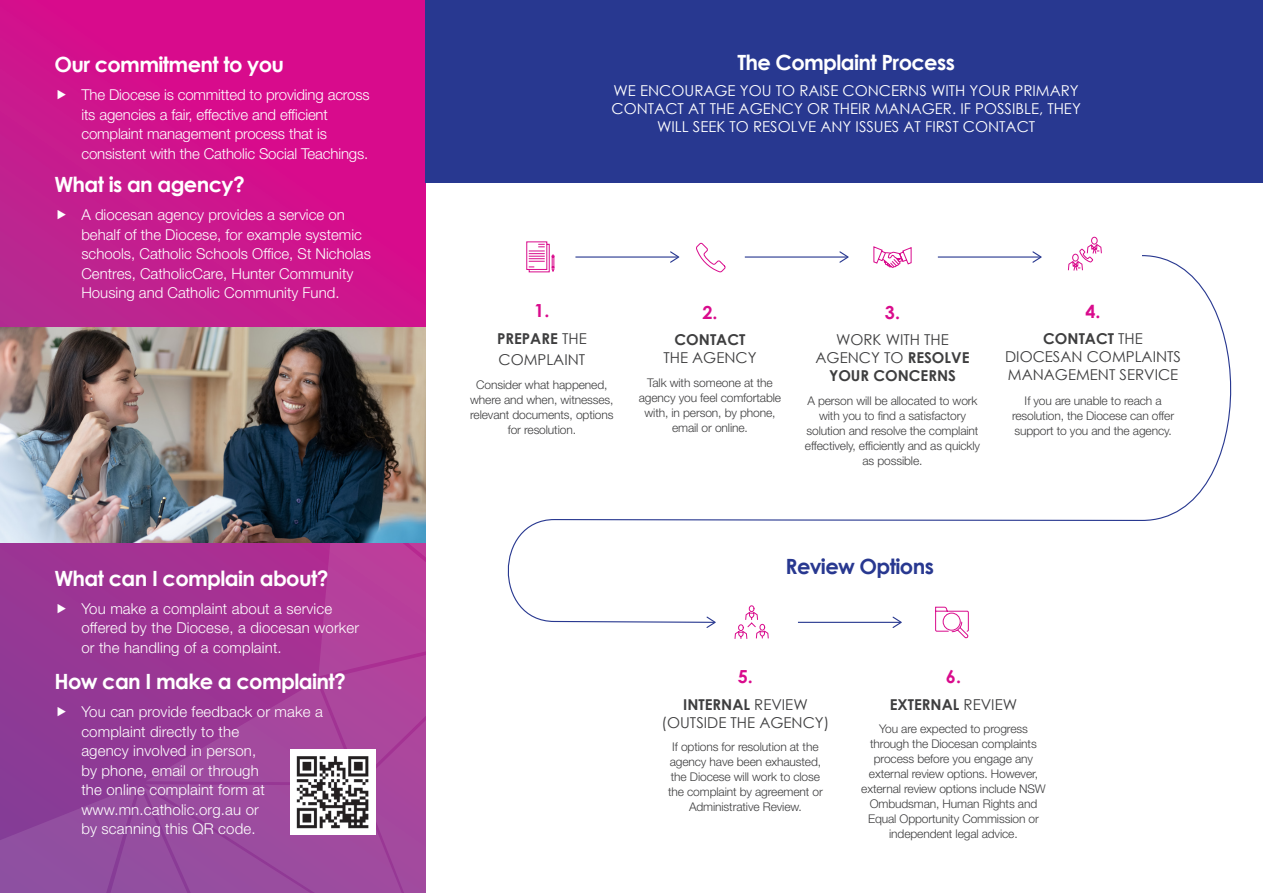
<style>
.page{position:relative;width:1263px;height:893px;background:#fff}
.page>*{position:absolute;margin:0;border:0;box-sizing:border-box;transform-origin:0 0}
.h2_white{font:700 21px "Century Gothic";letter-spacing:-.03em;color:#fff}
.h2_white-2{font:700 21px "Century Gothic";letter-spacing:-.03em;color:#283890}
.t1{font:700 18px "Century Gothic";color:#d90b8c}
.t2{font:300 15px/19.5px "Helvetica Neue LT Std";color:#fff}
.t3{font:15px/18px "Century Gothic";color:#3e3e3f;text-align:center}
.t4{font:15px/18px "Century Gothic";color:#fff;text-align:center}
.t5{font:700 15px "Century Gothic";color:#3e3e3f}
.body{font:300 12px/15px "Helvetica Neue LT Std";letter-spacing:-.01em;color:#3e3e3f;text-align:center}
.s1{font-weight:700}
.s2{font-weight:400}
</style>
<div class="page">
<svg style="left:0;top:0;width:425px;height:327px;background:#ce138d"></svg>
<div style="left:425px;top:0;width:838px;height:183px;background:#283890"></div>
<svg style="left:526px;top:241px;width:24px;height:13px"></svg>
<svg style="left:696px;top:243px;width:12px;height:11px"></svg>
<svg style="left:873px;top:246px;width:38px;height:8px"></svg>
<svg style="left:1074px;top:237px;width:28px;height:17px"></svg>
<svg style="left:734px;top:623px;width:35px;height:16px"></svg>
<svg style="left:892px;top:623px;width:9px;height:5px"></svg>
<svg style="left:507px;top:254px;width:725px;height:369px"></svg>
<svg style="left:706px;top:617px;width:10px;height:11px"></svg>
<svg style="left:935px;top:606px;width:34px;height:33px"></svg>
<img style="left:0;top:327px;width:425px;height:10px">
<svg style="left:58px;top:90px;width:8px;height:9px"></svg>
<svg style="left:58px;top:210px;width:8px;height:9px"></svg>
<img style="left:0;top:337px;width:425px;height:556px">
<p class="h2_white" style="left:54px;top:48px;width:231px">Our commitment to you</p>
<p class="t2" style="left:81px;top:85px;width:290px">The Diocese is committed to providing across its agencies a fair, effective and efficient complaint management process that is consistent with the Catholic Social Teachings.</p>
<p class="h2_white" style="left:54px;top:168px;width:192px">What is an agency?</p>
<p class="t2" style="left:81px;top:205px;width:291px">A diocesan agency provides a service on behalf of the Diocese, for example systemic schools, Catholic Schools Office, St Nicholas Centres, CatholicCare, Hunter Community Housing and Catholic Community Fund.</p>
<p class="h2_white" style="left:54px;top:562px;width:276px">What can I complain about?</p>
<p class="t2" style="left:81px;top:598px;width:279px">You make a complaint about a service offered by the Diocese, a diocesan worker or the handling of a complaint.</p>
<p class="h2_white" style="left:54px;top:665px;width:293px">How can I make a complaint?</p>
<p class="t2" style="left:81px;top:702px;width:243px">You can provide feedback or make a complaint directly to the<br>agency involved in person,<br>by phone, email or through<br>the online complaint form at www.mn.catholic.org.au or<br>by scanning this QR code.</p>
<p class="h2_white" style="left:737px;top:46px;width:219px">The Complaint Process</p>
<p class="t4" style="left:611px;top:82px;width:471px">WE ENCOURAGE YOU TO RAISE CONCERNS WITH YOUR PRIMARY<br>CONTACT AT THE AGENCY OR THEIR MANAGER. IF POSSIBLE, THEY<br>WILL SEEK TO RESOLVE ANY ISSUES AT FIRST CONTACT</p>
<p class="t1" style="left:534px;top:297px;width:17px">1.</p>
<p class="t3" style="left:497px;top:327px;width:91px;line-height:21.6px;text-align:left"><span class="s1">PREPARE</span> THE<br>COMPLAINT</p>
<p class="body" style="left:470px;top:377px;width:145px">Consider what happened, where and when, witnesses, relevant documents, options for resolution.</p>
<p class="t1" style="left:702px;top:299px;width:17px">2.</p>
<p class="t3" style="left:663px;top:331px;width:95px"><span class="s1">CONTACT<br></span>THE AGENCY</p>
<p class="body" style="left:639px;top:375px;width:144px">Talk with someone at the agency you feel comfortable with, in person, by phone, email or online.</p>
<p class="t1" style="left:885px;top:299px;width:17px">3.</p>
<p class="t3" style="left:815px;top:331px;width:155px">WORK WITH THE<br>AGENCY TO <span class="s1">RESOLVE<br>YOUR CONCERNS</span></p>
<p class="body" style="left:805px;top:393px;width:177px">A person will be allocated to work with you to find a satisfactory solution and resolve the complaint effectively, efficiently and as quickly as possible.</p>
<p class="t1" style="left:1085px;top:298px;width:17px">4.</p>
<p class="t3" style="left:1005px;top:330px;width:177px"><span class="s1">CONTACT</span> THE<br>DIOCESAN COMPLAINTS<br>MANAGEMENT SERVICE</p>
<p class="body" style="left:1012px;top:393px;width:163px">If you are unable to reach a resolution, the Diocese can offer support to you and the agency.</p>
<p class="h2_white-2" style="left:785px;top:550px;width:150px">Review Options</p>
<p class="t1" style="left:738px;top:663px;width:17px">5.</p>
<p class="t3" style="left:661px;top:695px;width:169px"><span class="s1">INTERNAL</span> REVIEW (OUTSIDE THE AGENCY)</p>
<p class="body" style="left:668px;top:739px;width:156px">If options for resolution at the agency have been exhausted, the Diocese will work to close the complaint by agreement or<br>Administrative Review.</p>
<p class="t1" style="left:946px;top:663px;width:17px">6.</p>
<p class="t5" style="left:890px;top:693px;width:129px">EXTERNAL <span class="s2">REVIEW</span></p>
<p class="body" style="left:861px;top:721px;width:186px">You are expected to progress through the Diocesan complaints process before you engage any external review options. However, external review options include NSW<br>Ombudsman, Human Rights and<br>Equal Opportunity Commission or independent legal advice.</p>
</div>
